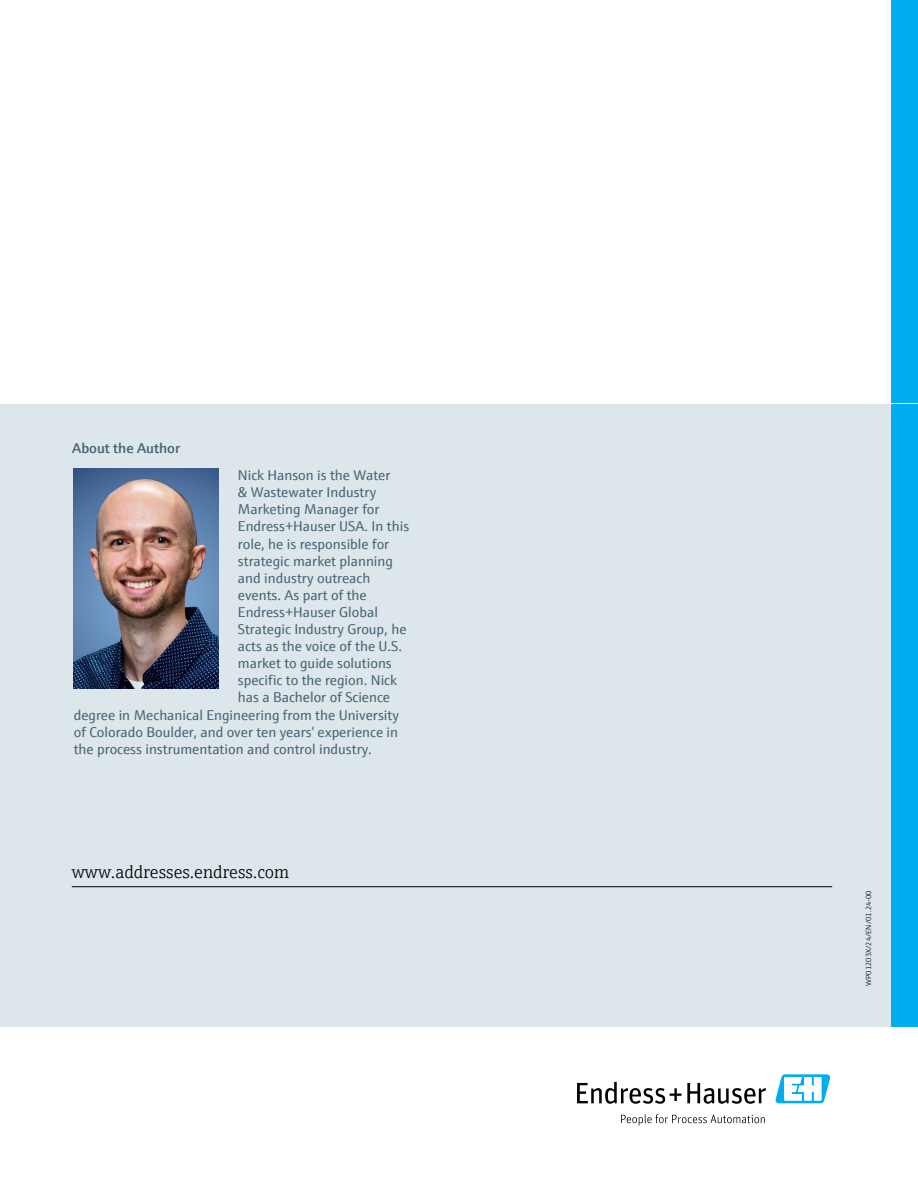
<style>
.page{position:relative;width:918px;height:1188px;background:#fff}
.page>*{position:absolute;margin:0;border:0;box-sizing:border-box;transform-origin:0 0}
.t1{font:300 18px "E+H Serif";color:#000}
.t2{font:14.25px "E+H Sans";color:#456473}
.t3{font:600 14.25px "E+H Sans";color:#456473}
.t4{font:300 7.5px "E+H Sans";color:#000}
</style>
<div class="page">
<div style="left:0;top:405px;width:892px;height:622px;background:#dce6eb"></div>
<hr style="left:72px;top:886px;width:760px;height:1px;background:#000">
<svg style="left:577px;top:1082px;width:189px;height:22px"></svg>
<svg style="left:621px;top:1114px;width:144px;height:12px"></svg>
<svg style="left:775px;top:1074px;width:55px;height:29px"></svg>
<div style="left:892px;top:0;width:26px;height:403px;background:#00aeef"></div>
<div style="left:892px;top:405px;width:26px;height:622px;background:#00aeef"></div>
<img style="left:73px;top:469px;width:146px;height:219px">
<p class="t3" style="left:72px;top:437px;width:109px">About the Author</p>
<p class="t2" style="left:238px;top:465px;width:154px">Nick Hanson is the Water</p>
<p class="t2" style="left:238px;top:482px;width:140px">&amp; Wastewater Industry</p>
<p class="t2" style="left:238px;top:499px;width:143px">Marketing Manager for</p>
<p class="t2" style="left:238px;top:516px;width:173px">Endress+Hauser USA. In this</p>
<p class="t2" style="left:238px;top:533px;width:153px">role, he is responsible for</p>
<p class="t2" style="left:238px;top:550px;width:157px">strategic market planning</p>
<p class="t2" style="left:238px;top:567px;width:134px">and industry outreach</p>
<p class="t2" style="left:238px;top:584px;width:130px">events. As part of the</p>
<p class="t2" style="left:238px;top:601px;width:142px">Endress+Hauser Global</p>
<p class="t2" style="left:238px;top:618px;width:170px">Strategic Industry Group, he</p>
<p class="t2" style="left:238px;top:636px;width:166px">acts as the voice of the U.S.</p>
<p class="t2" style="left:238px;top:653px;width:155px">market to guide solutions</p>
<p class="t2" style="left:238px;top:670px;width:160px">specific to the region. Nick</p>
<p class="t2" style="left:238px;top:687px;width:154px">has a Bachelor of Science</p>
<p class="t2" style="left:74px;top:704px;width:327px">degree in Mechanical Engineering from the University</p>
<p class="t2" style="left:74px;top:721px;width:326px">of Colorado Boulder, and over ten years’ experience in</p>
<p class="t2" style="left:74px;top:738px;width:300px">the process instrumentation and control industry.</p>
<p class="t1" style="left:72px;top:859px;width:219px">www.addresses.endress.com</p>
<p class="t4" style="left:863px;top:986px;width:97px;rotate:-90deg">WP01203X/24/EN/01.24-00</p>
</div>
